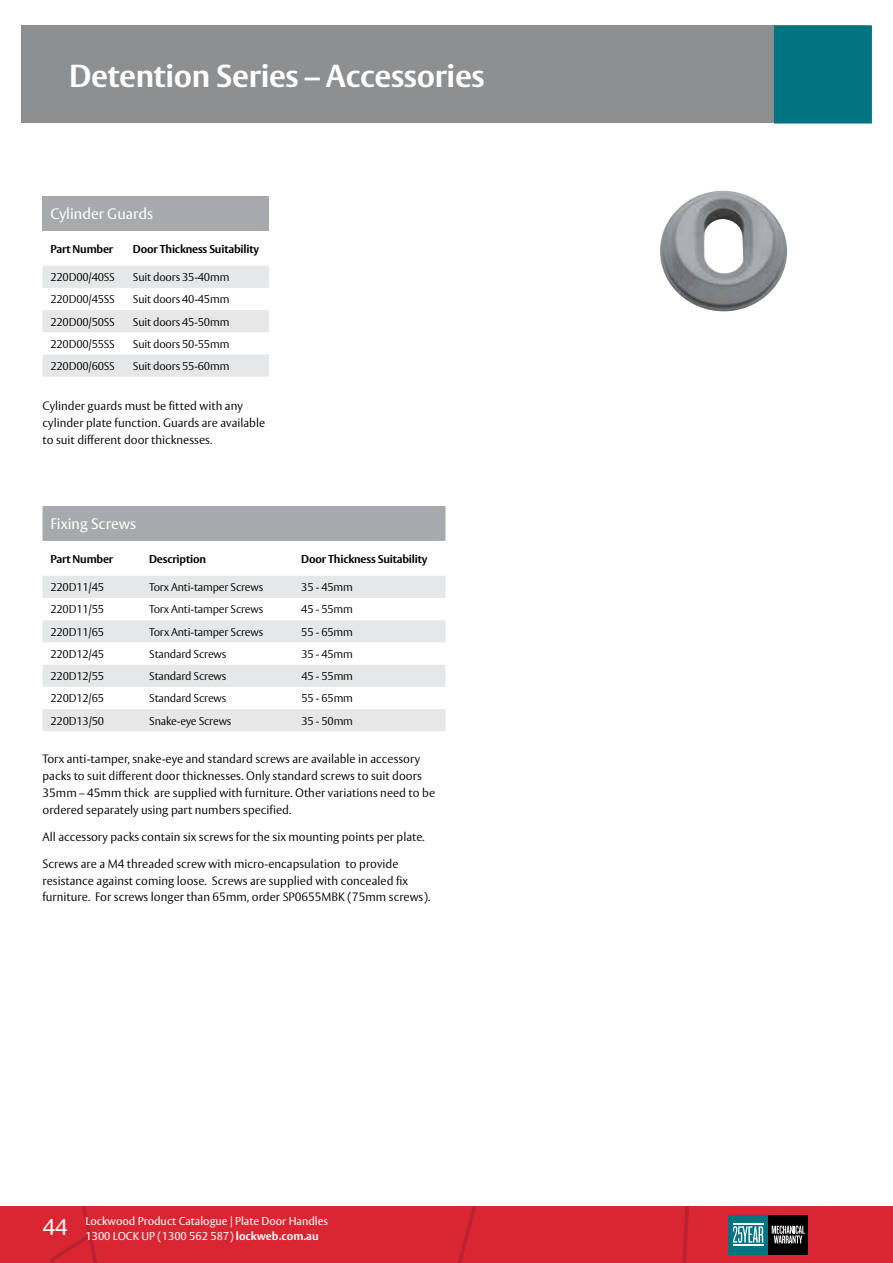
<style>
.page{position:relative;width:893px;height:1263px;background:#fff}
.page>*{position:absolute;margin:0;border:0;box-sizing:border-box;transform-origin:0 0}
.t1{font:700 31.5px "ASSA Vesta";letter-spacing:-.01em;color:#fff}
.t2{font:22.5px "ASSA Vesta";color:#fff}
.t3{font:15px "ASSA Vesta";color:#fff}
.t4{font:300 12px/16.8px "ASSA Vesta";color:#000}
.t5{font:300 11.25px "ASSA Vesta";letter-spacing:-.015em;color:#000}
.t6{font:700 11.25px "ASSA Vesta";letter-spacing:-.015em;color:#000}
.t7{font:11.25px/15px "ASSA Vesta";color:#fff}
.s1{font-weight:700}
</style>
<div class="page">
<div style="left:0;top:1206px;width:893px;height:57px;background:#d92632"></div>
<svg style="left:57px;top:1206px;width:37px;height:34px"></svg>
<div style="left:728px;top:1215px;width:40px;height:40px;background:#007481"></div>
<div style="left:768px;top:1215px;width:40px;height:40px;background:#000"></div>
<svg style="left:772px;top:1225px;width:33px;height:18px"></svg>
<svg style="left:733px;top:1226px;width:30px;height:17px"></svg>
<hr style="left:733px;top:1224px;width:30px;height:1px;background:#fff">
<hr style="left:733px;top:1244px;width:30px;height:1px;background:#fff">
<div style="left:21px;top:26px;width:846px;height:97px;background:#8d8f91"></div>
<div style="left:774px;top:26px;width:98px;height:97px;background:#007481"></div>
<img style="left:660px;top:191px;width:127px;height:120px">
<div style="left:43px;top:196px;width:226px;height:35px;background:#a7a9ac"></div>
<svg style="left:43px;top:266px;width:226px;height:111px"></svg>
<div style="left:43px;top:506px;width:402px;height:35px;background:#a7a9ac"></div>
<svg style="left:43px;top:576px;width:402px;height:155px;fill:#e6e7e8"></svg>
<h1 class="t1" style="left:69px;top:56px;width:417px">Detention Series – Accessories</h1>
<p class="t3" style="left:50px;top:205px;width:104px">Cylinder Guards</p>
<p class="t6" style="left:50px;top:242px;width:64px">Part Number</p>
<p class="t6" style="left:133px;top:242px;width:128px">Door Thickness Suitability</p>
<p class="t5" style="left:50px;top:270px;width:66px">220D00/40SS</p>
<p class="t5" style="left:133px;top:270px;width:98px">Suit doors 35-40mm</p>
<p class="t5" style="left:50px;top:293px;width:66px">220D00/45SS</p>
<p class="t5" style="left:133px;top:293px;width:98px">Suit doors 40-45mm</p>
<p class="t5" style="left:50px;top:315px;width:66px">220D00/50SS</p>
<p class="t5" style="left:133px;top:315px;width:98px">Suit doors 45-50mm</p>
<p class="t5" style="left:50px;top:337px;width:66px">220D00/55SS</p>
<p class="t5" style="left:133px;top:337px;width:98px">Suit doors 50-55mm</p>
<p class="t5" style="left:50px;top:359px;width:66px">220D00/60SS</p>
<p class="t5" style="left:133px;top:359px;width:98px">Suit doors 55-60mm</p>
<p class="t4" style="left:43px;top:398px;width:224px">Cylinder guards must be fitted with any cylinder plate function. Guards are available to suit different door thicknesses.</p>
<p class="t3" style="left:50px;top:515px;width:87px">Fixing Screws</p>
<p class="t6" style="left:50px;top:552px;width:64px">Part Number</p>
<p class="t6" style="left:149px;top:552px;width:58px">Description</p>
<p class="t6" style="left:301px;top:552px;width:128px">Door Thickness Suitability</p>
<p class="t5" style="left:50px;top:580px;width:55px">220D11/45</p>
<p class="t5" style="left:149px;top:580px;width:116px">Torx Anti-tamper Screws</p>
<p class="t5" style="left:301px;top:580px;width:53px">35 - 45mm</p>
<p class="t5" style="left:50px;top:603px;width:55px">220D11/55</p>
<p class="t5" style="left:149px;top:603px;width:116px">Torx Anti-tamper Screws</p>
<p class="t5" style="left:301px;top:603px;width:53px">45 - 55mm</p>
<p class="t5" style="left:50px;top:625px;width:55px">220D11/65</p>
<p class="t5" style="left:149px;top:625px;width:116px">Torx Anti-tamper Screws</p>
<p class="t5" style="left:301px;top:625px;width:53px">55 - 65mm</p>
<p class="t5" style="left:50px;top:647px;width:55px">220D12/45</p>
<p class="t5" style="left:149px;top:647px;width:79px">Standard Screws</p>
<p class="t5" style="left:301px;top:647px;width:53px">35 - 45mm</p>
<p class="t5" style="left:50px;top:669px;width:55px">220D12/55</p>
<p class="t5" style="left:149px;top:669px;width:79px">Standard Screws</p>
<p class="t5" style="left:301px;top:669px;width:53px">45 - 55mm</p>
<p class="t5" style="left:50px;top:692px;width:55px">220D12/65</p>
<p class="t5" style="left:149px;top:692px;width:79px">Standard Screws</p>
<p class="t5" style="left:301px;top:692px;width:53px">55 - 65mm</p>
<p class="t5" style="left:50px;top:714px;width:55px">220D13/50</p>
<p class="t5" style="left:149px;top:714px;width:84px">Snake-eye Screws</p>
<p class="t5" style="left:301px;top:714px;width:53px">35 - 50mm</p>
<p class="t4" style="left:43px;top:751px;width:394px">Torx anti-tamper, snake-eye and standard screws are available in accessory packs to suit different door thicknesses. Only standard screws to suit doors 35mm – 45mm thick are supplied with furniture. Other variations need to be ordered separately using part numbers specified.</p>
<p class="t4" style="left:43px;top:829px;width:384px">All accessory packs contain six screws for the six mounting points per plate.</p>
<p class="t4" style="left:43px;top:856px;width:389px">Screws are a M4 threaded screw with micro-encapsulation to provide resistance against coming loose. Screws are supplied with concealed fix furniture. For screws longer than 65mm, order SP0655MBK (75mm screws).</p>
<h2 class="t2" style="left:43px;top:1214px;width:26px">44</h2>
<p class="t7" style="left:85px;top:1214px;width:244px">Lockwood Product Catalogue | Plate Door Handles<br>1300 LOCK UP (1300 562 587) <span class="s1">lockweb.com.au</span></p>
</div>
